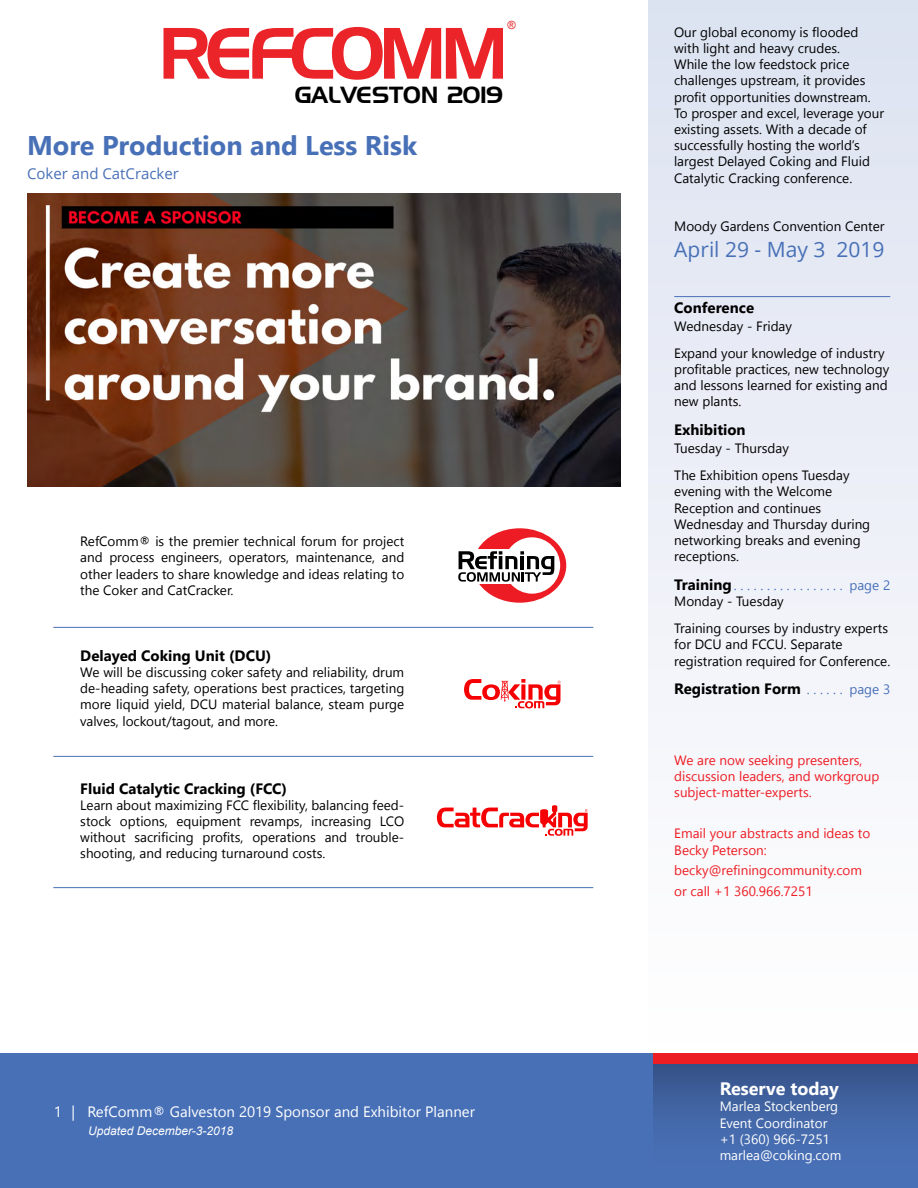
<style>
.page{position:relative;width:918px;height:1188px;background:#fff}
.page>*{position:absolute;margin:0;border:0;box-sizing:border-box;transform-origin:0 0}
.t1{font:70.65px "Handel Gothic";letter-spacing:-.08em;color:#eb2429}
.t2{font:700 27px "Segoe UI";color:#4870b7}
.t3{font:22.8px "Handel Gothic";color:#000}
.t4{font:21px "Open Sans";color:#4870b7}
.t5{font:700 18px "Segoe UI";color:#fff}
.t6{font:700 15px "Segoe UI";color:#000}
.t7{font:15px "Segoe UI";color:#fff}
.t8{font:15px "Open Sans";color:#4870b7}
.t9{font:13.5px/16.2px "Segoe UI";color:#000}
.t10{font:13.5px/16.2px "Segoe UI";color:#ed1d24}
.t11{font:13.5px/16.2px "Segoe UI";color:#fff}
.t12{font:13.5px "Segoe UI";color:#4870b7}
.t13{font:italic 12px "Arial";color:#fff}
.t14{font:11.25px "Arial";color:#eb2429}
.s1{font-weight:700;font-size:15px;color:#000}
.s2{font-weight:400;font-size:13.5px;color:#4870b7}
</style>
<div class="page">
<div style="left:648px;top:0;width:270px;height:1053px;background:linear-gradient(to bottom,#dce2f0,#fff)"></div>
<div style="left:0;top:1053px;width:918px;height:135px;background:#4870b7"></div>
<svg style="left:653px;top:1064px;width:265px;height:66px"></svg>
<div style="left:653px;top:1053px;width:265px;height:11px;background:#ed1d24"></div>
<hr style="left:674px;top:296px;width:216px;height:1px;background:#4870b7">
<hr style="left:53px;top:627px;width:540px;height:1px;background:#4870b7">
<hr style="left:53px;top:756px;width:540px;height:1px;background:#4870b7">
<hr style="left:53px;top:887px;width:540px;height:1px;background:#4870b7">
<svg style="left:464px;top:679px;width:96px;height:29px"></svg>
<svg style="left:437px;top:805px;width:151px;height:31px"></svg>
<svg style="left:458px;top:528px;width:108px;height:75px"></svg>
<img style="left:27px;top:193px;width:594px;height:293px">
<p class="t14" style="left:507px;top:18px;width:10px">®</p>
<h1 class="t1" style="left:158px;top:21px;width:351px">REFCOMM</h1>
<h3 class="t3" style="left:295px;top:84px;width:210px">GALVESTON 2019</h3>
<h2 class="t2" style="left:27px;top:123px;width:392px">More Production and Less Risk</h2>
<p class="t8" style="left:27px;top:163px;width:154px">Coker and CatCracker</p>
<p class="t9" style="left:80px;top:533px;width:326px;text-align:justify">RefComm® is the premier technical forum for project and process engineers, operators, maintenance, and other leaders to share knowledge and ideas relating to the Coker and CatCracker.</p>
<p class="t6" style="left:80px;top:643px;width:193px">Delayed Coking Unit (DCU)</p>
<p class="t9" style="left:80px;top:664px;width:326px;text-align:justify">We will be discussing coker safety and reliability, drum de-heading safety, operations best practices, targeting more liquid yield, DCU material balance, steam purge valves, lockout/tagout, and more.</p>
<p class="t6" style="left:80px;top:776px;width:208px">Fluid Catalytic Cracking (FCC)</p>
<p class="t9" style="left:80px;top:797px;width:326px;text-align:justify">Learn about maximizing FCC flexibility, balancing feed&shy;stock options, equipment revamps, increasing LCO without sacrificing profits, operations and trouble&shy;shooting, and reducing turnaround costs.</p>
<p class="t7" style="left:54px;top:1099px;width:10px">1</p>
<p class="t7" style="left:71px;top:1099px;width:405px">| RefComm® Galveston 2019 Sponsor and Exhibitor Planner</p>
<p class="t13" style="left:88px;top:1123px;width:147px">Updated December-3-2018</p>
<p class="t9" style="left:674px;top:24px;width:212px">Our global economy is flooded with light and heavy crudes.<br>While the low feedstock price challenges upstream, it provides profit opportunities downstream.<br>To prosper and excel, leverage your existing assets. With a decade of successfully hosting the world’s largest Delayed Coking and Fluid<br>Catalytic Cracking conference.</p>
<p class="t9" style="left:674px;top:218px;width:212px">Moody Gardens Convention Center</p>
<h3 class="t4" style="left:674px;top:235px;width:212px">April 29 - May 3 2019</h3>
<p class="t6" style="left:674px;top:295px;width:81px">Conference</p>
<p class="t9" style="left:674px;top:312px;width:212px;line-height:27px">Wednesday - Friday<br>Expand your knowledge of industry</p>
<p class="t9" style="left:674px;top:361px;width:217px;text-align:justify">profitable practices, new technology and lessons learned for existing and new plants.</p>
<p class="t6" style="left:674px;top:418px;width:73px">Exhibition</p>
<p class="t9" style="left:674px;top:435px;width:177px;line-height:27px">Tuesday - Thursday<br>The Exhibition opens Tuesday</p>
<p class="t9" style="left:674px;top:483px;width:197px">evening with the Welcome<br>Reception and continues<br>Wednesday and Thursday during networking breaks and evening receptions.</p>
<p class="t12" style="left:674px;top:574px;width:62px"><span class="s1">Training</span>.................</p>
<p class="t12" style="left:850px;top:574px;width:42px">page 2</p>
<p class="t9" style="left:674px;top:588px;width:215px;line-height:27px">Monday - Tuesday<br>Training courses by industry experts</p>
<p class="t9" style="left:674px;top:636px;width:218px">for DCU and FCCU. Separate registration required for Conference.</p>
<p class="t6" style="left:674px;top:677px;width:134px">Registration Form<span class="s2">......</span></p>
<p class="t12" style="left:850px;top:679px;width:42px">page 3</p>
<p class="t10" style="left:674px;top:751px;width:207px">We are now seeking presenters, discussion leaders, and workgroup subject-matter-experts.</p>
<p class="t10" style="left:674px;top:825px;width:197px">Email your abstracts and ideas to<br>Becky Peterson:</p>
<p class="t10" style="left:674px;top:860px;width:189px;line-height:20.7px">becky@refiningcommunity.com or call +1 360.966.7251</p>
<h3 class="t5" style="left:720px;top:1074px;width:121px">Reserve today</h3>
<p class="t11" style="left:720px;top:1098px;width:123px">Marlea Stockenberg<br>Event Coordinator +1 (360) 966-7251 marlea@coking.com</p>
</div>
